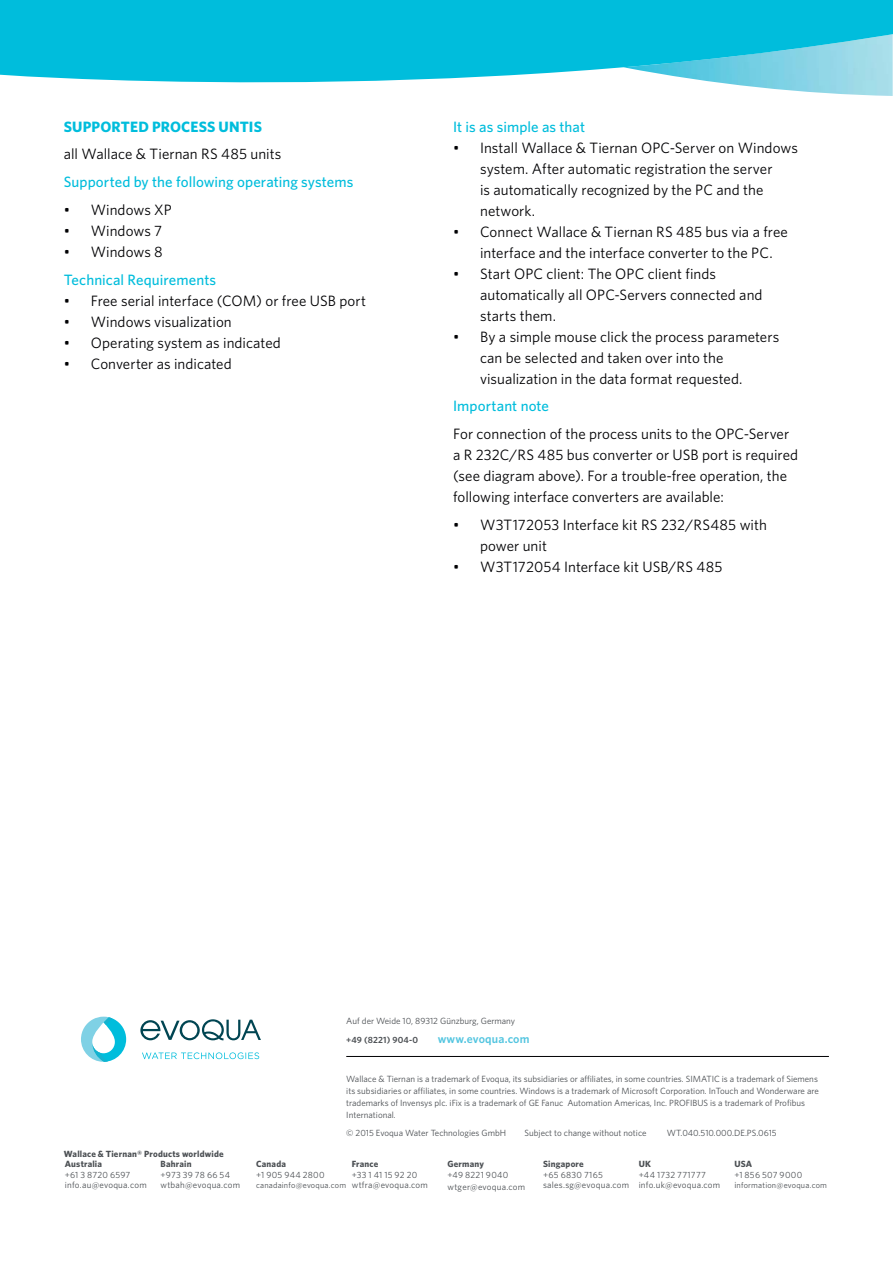
<style>
.page{position:relative;width:893px;height:1263px;background:#fff}
.page>*{position:absolute;margin:0;border:0;box-sizing:border-box;transform-origin:0 0}
.t1{font:15px/21px "Whitney";color:#000003}
.t2{font:500 15px "Whitney";letter-spacing:.005em;color:#00bddc}
.t3{font:700 15px "Whitney";letter-spacing:.01em;color:#00bddc}
.t4{font:600 12px "Whitney";letter-spacing:.015em;color:#53c5e0}
.t5{font:9px/12px "Whitney";color:#4b4f53}
.t6{font:9px/10.5px "Whitney";letter-spacing:.025em;color:#4b4f53}
.t7{font:700 9px "Whitney";letter-spacing:.025em;color:#4b4f53}
.t8{font:9px/10.5px "Whitney";letter-spacing:.02em;color:#4b4f53}
.t9{font:9px "Whitney";letter-spacing:.03em;color:#4b4f53}
.t10{font:600 9px "Whitney";letter-spacing:.015em;color:#4b4f53}
.t11{font:8.25px "Whitney";letter-spacing:.02em;color:#4b4f53}
.s1{font-size:9px}
</style>
<div class="page">
<svg style="left:140px;top:1019px;width:121px;height:21px"></svg>
<svg style="left:142px;top:1052px;width:117px;height:7px"></svg>
<svg style="left:81px;top:1017px;width:45px;height:45px"></svg>
<svg style="left:0;top:0;width:893px;height:96px;fill:#00bddc"></svg>
<hr style="left:346px;top:1056px;width:483px;height:1px;background:#000003">
<p class="t3" style="left:64px;top:121px;width:200px">SUPPORTED PROCESS UNTIS</p>
<p class="t1" style="left:64px;top:145px;width:219px">all Wallace &amp; Tiernan RS 485 units</p>
<p class="t2" style="left:64px;top:177px;width:291px">Supported by the following operating systems</p>
<p class="t1" style="left:64px;top:200px;width:110px">• Windows XP</p>
<p class="t1" style="left:64px;top:221px;width:100px">• Windows 7</p>
<p class="t1" style="left:64px;top:242px;width:101px">• Windows 8</p>
<p class="t2" style="left:64px;top:274px;width:154px">Technical Requirements</p>
<p class="t1" style="left:64px;top:291px;width:304px">• Free serial interface (COM) or free USB port</p>
<p class="t1" style="left:64px;top:312px;width:170px">• Windows visualization</p>
<p class="t1" style="left:64px;top:333px;width:219px">• Operating system as indicated</p>
<p class="t1" style="left:64px;top:354px;width:169px">• Converter as indicated</p>
<p class="t2" style="left:453px;top:121px;width:133px">It is as simple as that</p>
<p class="t1" style="left:480px;top:138px;width:319px;text-indent:-27px">• Install Wallace &amp; Tiernan OPC-Server on Windows system. After automatic registration the server<br>is automatically recognized by the PC and the network.</p>
<p class="t1" style="left:480px;top:222px;width:309px;text-indent:-27px">• Connect Wallace &amp; Tiernan RS 485 bus via a free interface and the interface converter to the PC.</p>
<p class="t1" style="left:480px;top:264px;width:284px;text-indent:-27px">• Start OPC client: The OPC client finds automatically all OPC-Servers connected and starts them.</p>
<p class="t1" style="left:480px;top:327px;width:301px;text-indent:-27px">• By a simple mouse click the process parameters can be selected and taken over into the visualization in the data format requested.</p>
<p class="t2" style="left:453px;top:401px;width:97px">Important note</p>
<p class="t1" style="left:453px;top:424px;width:347px">For connection of the process units to the OPC-Server a R 232C/RS 485 bus converter or USB port is required (see diagram above). For a trouble-free operation, the following interface converters are available:</p>
<p class="t1" style="left:480px;top:515px;width:288px;text-indent:-27px">• W3T172053 Interface kit RS 232/RS485 with power unit</p>
<p class="t1" style="left:453px;top:557px;width:271px">• W3T172054 Interface kit USB/RS 485</p>
<p class="t7" style="left:64px;top:1150px;width:161px">Wallace &amp; Tiernan® Products worldwide</p>
<p class="t7" style="left:65px;top:1161px;width:39px">Australia</p>
<p class="t8" style="left:65px;top:1170px;width:83px">+61 3 8720 6597 info.au@evoqua.com</p>
<p class="t7" style="left:160px;top:1161px;width:33px">Bahrain</p>
<p class="t6" style="left:160px;top:1170px;width:81px">+973 39 78 66 54 wtbah@evoqua.com</p>
<p class="t5" style="left:346px;top:1015px;width:170px">Auf der Weide 10, 89312 Günzburg, Germany</p>
<p class="t10" style="left:346px;top:1035px;width:73px">+49 (8221) 904-0</p>
<p class="t4" style="left:438px;top:1033px;width:93px">www.evoqua.com</p>
<p class="t5" style="left:346px;top:1073px;width:474px">Wallace &amp; Tiernan is a trademark of Evoqua, its subsidiaries or affiliates, in some countries. SIMATIC is a trademark of Siemens its subsidiaries or affiliates, in some countries. Windows is a trademark of Microsoft Corporation. InTouch and Wonderware are trademarks of Invensys plc. iFix is a trademark of GE Fanuc Automation Americas, Inc. PROFIBUS is a trademark of Profibus International.</p>
<p class="t5" style="left:346px;top:1128px;width:161px">© 2015 Evoqua Water Technologies GmbH</p>
<p class="t5" style="left:524px;top:1128px;width:124px">Subject to change without notice</p>
<p class="t5" style="left:667px;top:1128px;width:111px">WT.040.510.000.DE.PS.0615</p>
<p class="t7" style="left:256px;top:1161px;width:31px">Canada</p>
<p class="t9" style="left:256px;top:1171px;width:70px">+1 905 944 2800</p>
<p class="t11" style="left:256px;top:1182px;width:91px">canadainfo@evoqua.com</p>
<p class="t7" style="left:352px;top:1161px;width:28px">France</p>
<p class="t6" style="left:352px;top:1170px;width:78px">+33 1 41 15 92 20 wtfra@evoqua.com</p>
<p class="t7" style="left:447px;top:1161px;width:38px">Germany</p>
<p class="t6" style="left:447px;top:1169px;width:79px;line-height:12px">+49 8221 9040 wtger@evoqua.com</p>
<p class="t7" style="left:543px;top:1161px;width:42px">Singapore</p>
<p class="t6" style="left:543px;top:1170px;width:88px">+65 6830 7165 sales.sg@evoqua.com</p>
<p class="t7" style="left:639px;top:1161px;width:14px">UK</p>
<p class="t8" style="left:639px;top:1170px;width:83px">+44 1732 771777 info.uk@evoqua.com</p>
<p class="t7" style="left:734px;top:1161px;width:19px">USA</p>
<p class="t9" style="left:734px;top:1171px;width:69px">+1 856 507 9000</p>
<p class="t11" style="left:734px;top:1182px;width:94px"><span class="s1">i</span>nformation@evoqua.com</p>
</div>
